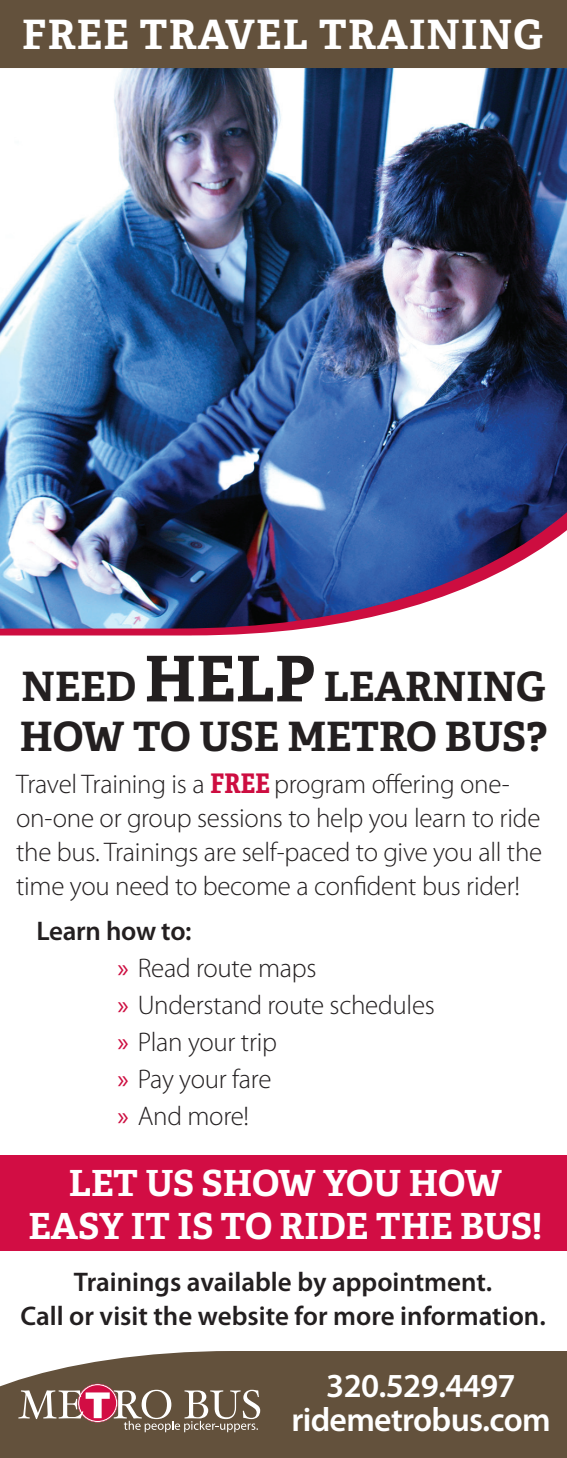
<style>
.page{position:relative;width:567px;height:1458px;background:#fff}
.page>*{position:absolute;margin:0;border:0;box-sizing:border-box;transform-origin:0 0}
.t1{font:700 40.5px/49.5px "Adelle PE";color:#231f20}
.t2{font:700 40.5px "Adelle PE";letter-spacing:.03em;color:#fff}
.t3{font:700 36px/42.8px "Adelle PE";color:#fff;text-align:center}
.t4{font:600 33.75px/33.8px "Myriad Pro";letter-spacing:-.02em;color:#fff;text-align:center}
.t5{font:300 27px/37.1px "Myriad Pro";letter-spacing:-.01em;color:#231f20}
.t6{font:600 27px/34.2px "Myriad Pro";color:#231f20;text-align:center}
.s1{font-size:63px}
.s2{font-family:"Adelle Condensed";font-weight:700;color:#cd0d40}
.s3{font-weight:600}
.s4{font-weight:400;color:#cd0d40}
</style>
<div class="page">
<div style="left:0;top:1155px;width:567px;height:95px;background:#d20d44"></div>
<div style="left:0;top:0;width:567px;height:91px;background:#63513c"></div>
<img style="left:0;top:68px;width:567px;height:561px">
<div style="left:0;top:1351px;width:567px;height:107px;background:#63513c"></div>
<svg style="left:18px;top:1384px;width:242px;height:48px;background:#8b7166"></svg>
<h1 class="t2" style="left:22px;top:6px;width:522px">FREE TRAVEL TRAINING</h1>
<h1 class="t1" style="left:20px;top:661px;width:529px">NEED <span class="s1">HELP</span> LEARNING<br>HOW TO USE METRO BUS?</h1>
<p class="t5" style="left:16px;top:767px;width:528px;line-height:34.2px">Travel Training is a <span class="s2">FREE</span> program offering one&shy;on-one or group sessions to help you learn to ride the bus. Trainings are self-paced to give you all the time you need to become a confident bus rider!</p>
<p class="t5" style="left:117px;top:912px;width:319px;text-indent:-81px"><span class="s3">Learn how to:<br></span><span class="s4">»</span> Read route maps<br><span class="s4">»</span> Understand route schedules <span class="s4">»</span> Plan your trip<br><span class="s4">»</span> Pay your fare<br><span class="s4">»</span> And more!</p>
<h2 class="t3" style="left:28px;top:1160px;width:515px">LET US SHOW YOU HOW<br>EASY IT IS TO RIDE THE BUS!</h2>
<p class="t6" style="left:20px;top:1265px;width:527px">Trainings available by appointment.<br>Call or visit the website for more information.</p>
<p class="t4" style="left:291px;top:1370px;width:261px">320.529.4497 ridemetrobus.com</p>
</div>
